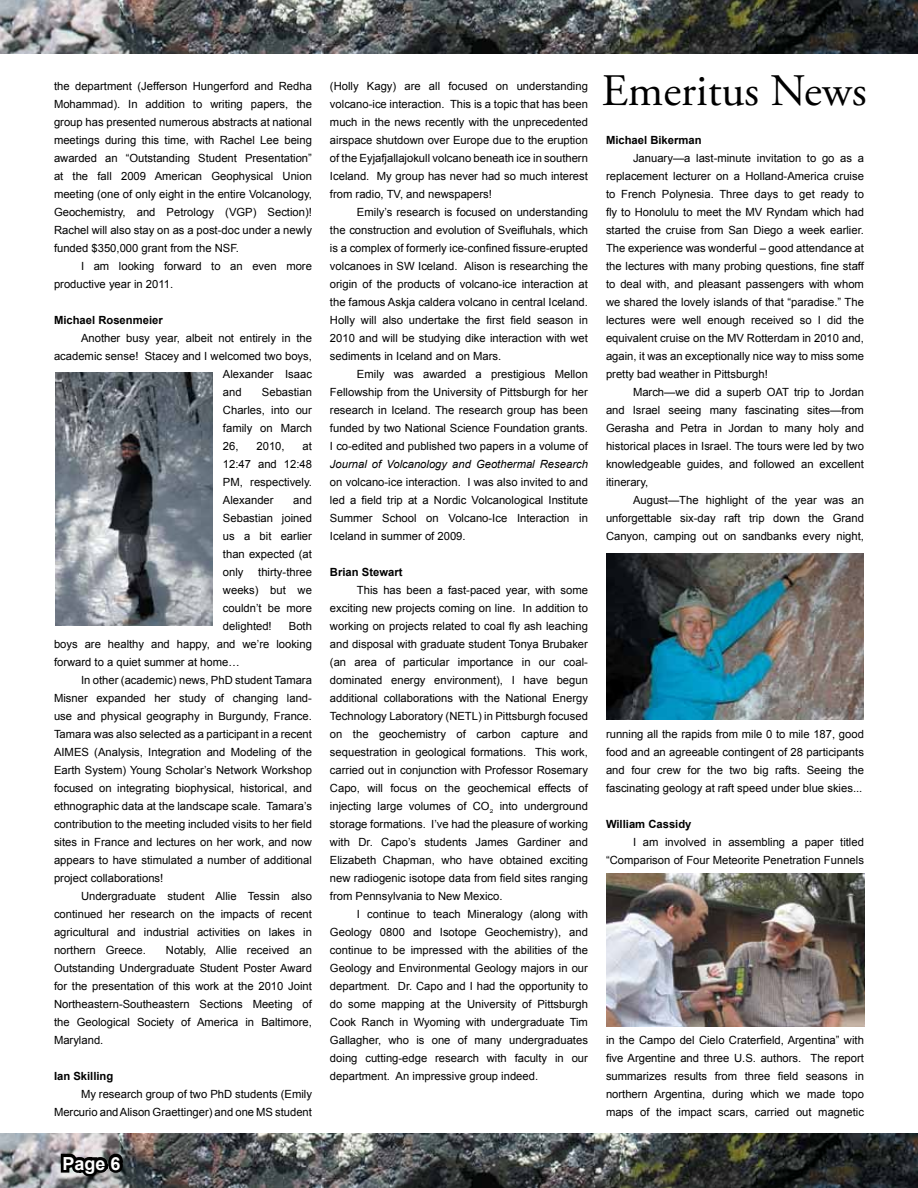
<style>
.page{position:relative;width:918px;height:1188px;background:#fff}
.page>*{position:absolute;margin:0;border:0;box-sizing:border-box;transform-origin:0 0}
.t1{font:45px "Adobe Garamond Pro";color:#000}
.t2{font:700 18px "Arial";color:#fff}
.t3{font:11.25px/18px "Arial";color:#000;text-align:justify}
.t4{font:700 11.25px "Arial";color:#000}
.t5{font:italic 11.25px "Arial";color:#000}
</style>
<div class="page">
<img style="left:0;top:0;width:918px;height:54px">
<img style="left:0;top:1134px;width:918px;height:54px">
<img style="left:606px;top:554px;width:258px;height:165px">
<img style="left:606px;top:873px;width:258px;height:153px">
<img style="left:56px;top:372px;width:157px;height:254px">
<svg style="left:58px;top:1133px;width:70px;height:49px;background:#737173"></svg>
<p class="t3" style="left:54px;top:77px;width:260px">the department (Jefferson Hungerford and Redha Mohammad). In addition to writing papers, the group has presented numerous abstracts at national meetings during this time, with Rachel Lee being awarded an “Outstanding Student Presentation” at the fall 2009 American Geophysical Union meeting (one of only eight in the entire Volcanology, Geochemistry, and Petrology (VGP) Section)!<br>Rachel will also stay on as a post-doc under a newly funded $350,000 grant from the NSF.</p>
<p class="t3" style="left:54px;top:257px;width:259px;text-indent:27px">I am looking forward to an even more productive year in 2011.</p>
<p class="t4" style="left:54px;top:314px;width:110px">Michael Rosenmeier</p>
<p class="t3" style="left:81px;top:329px;width:232px">Another busy year, albeit not entirely in the</p>
<p class="t3" style="left:54px;top:347px;width:259px">academic sense! Stacey and I welcomed two boys,</p>
<p class="t3" style="left:223px;top:365px;width:91px">Alexander Isaac</p>
<p class="t3" style="left:223px;top:383px;width:20px">and</p>
<p class="t3" style="left:223px;top:383px;width:91px;text-indent:39px">Sebastian Charles, into our family on March 26,</p>
<p class="t3" style="left:257px;top:437px;width:30px">2010,</p>
<p class="t3" style="left:223px;top:437px;width:91px;text-indent:80px">at 12:47 and 12:48<br>PM, respectively.<br>Alexander</p>
<p class="t3" style="left:223px;top:491px;width:91px;text-indent:70px">and Sebastian joined us a bit earlier than expected (at only</p>
<p class="t3" style="left:223px;top:563px;width:91px;text-indent:35px">thirty-three weeks) but we couldn’t be more delighted!</p>
<p class="t3" style="left:54px;top:617px;width:259px;text-indent:235px">Both boys are healthy and happy, and we’re looking forward to a quiet summer at home…</p>
<p class="t3" style="left:54px;top:671px;width:260px;text-indent:27px">In other (academic) news, PhD student Tamara Misner expanded her study of changing land&shy;use and physical geography in Burgundy, France.<br>Tamara was also selected as a participant in a recent AIMES (Analysis, Integration and Modeling of the Earth System) Young Scholar’s Network Workshop focused on integrating biophysical, historical, and ethnographic data at the landscape scale. Tamara’s contribution to the meeting included visits to her field sites in France and lectures on her work, and now appears to have stimulated a number of additional project collaborations!</p>
<p class="t3" style="left:54px;top:887px;width:259px;text-indent:27px">Undergraduate student Allie Tessin also continued her research on the impacts of recent agricultural and industrial activities on lakes in northern Greece.</p>
<p class="t3" style="left:54px;top:941px;width:260px;text-indent:112px">Notably, Allie received an Outstanding Undergraduate Student Poster Award for the presentation of this work at the 2010 Joint Northeastern-Southeastern Sections Meeting of the Geological Society of America in Baltimore, Maryland.</p>
<p class="t4" style="left:54px;top:1070px;width:61px">Ian Skilling</p>
<p class="t3" style="left:54px;top:1085px;width:259px;text-align:right">My research group of two PhD students (Emily<br>Mercurio and Alison Graettinger) and one MS student</p>
<h2 class="t2" style="left:62px;top:1153px;width:60px">Page 6</h2>
<p class="t3" style="left:330px;top:77px;width:259px">(Holly Kagy) are all focused on understanding volcano-ice interaction. This is a topic that has been much in the news recently with the unprecedented airspace shutdown over Europe due to the eruption of the Eyjafjallajokull volcano beneath ice in southern Iceland. My group has never had so much interest from radio, TV, and newspapers!</p>
<p class="t3" style="left:330px;top:203px;width:260px;text-indent:27px">Emily’s research is focused on understanding the construction and evolution of Sveifluhals, which is a complex of formerly ice-confined fissure-erupted volcanoes in SW Iceland. Alison is researching the origin of the products of volcano-ice interaction at the famous Askja caldera volcano in central Iceland.<br>Holly will also undertake the first field season in 2010 and will be studying dike interaction with wet sediments in Iceland and on Mars.</p>
<p class="t3" style="left:330px;top:365px;width:259px;text-indent:27px">Emily was awarded a prestigious Mellon Fellowship from the University of Pittsburgh for her research in Iceland. The research group has been funded by two National Science Foundation grants.<br>I co-edited and published two papers in a volume of</p>
<p class="t5" style="left:330px;top:458px;width:259px">Journal of Volcanology and Geothermal Research</p>
<p class="t3" style="left:330px;top:473px;width:260px">on volcano-ice interaction. I was also invited to and led a field trip at a Nordic Volcanological Institute Summer School on Volcano-Ice Interaction in Iceland in summer of 2009.</p>
<p class="t4" style="left:330px;top:566px;width:74px">Brian Stewart</p>
<p class="t3" style="left:330px;top:581px;width:259px;text-indent:27px">This has been a fast-paced year, with some exciting new projects coming on line. In addition to working on projects related to coal fly ash leaching and disposal with graduate student Tonya Brubaker (an area of particular importance in our coal&shy;dominated energy environment), I have begun additional collaborations with the National Energy Technology Laboratory (NETL) in Pittsburgh focused on the geochemistry of carbon capture and sequestration in geological formations. This work, carried out in conjunction with Professor Rosemary Capo, will focus on the geochemical effects of injecting large volumes of CO<sub>2</sub> into underground storage formations. I’ve had the pleasure of working with Dr. Capo’s students James Gardiner and Elizabeth Chapman, who have obtained exciting new radiogenic isotope data from field sites ranging from Pennsylvania to New Mexico.</p>
<p class="t3" style="left:330px;top:905px;width:260px;text-indent:27px">I continue to teach Mineralogy (along with Geology 0800 and Isotope Geochemistry), and continue to be impressed with the abilities of the Geology and Environmental Geology majors in our department. Dr. Capo and I had the opportunity to do some mapping at the University of Pittsburgh Cook Ranch in Wyoming with undergraduate Tim Gallagher, who is one of many undergraduates doing cutting-edge research with faculty in our department. An impressive group indeed.</p>
<h1 class="t1" style="left:602px;top:63px;width:266px">Emeritus News</h1>
<p class="t4" style="left:606px;top:134px;width:97px">Michael Bikerman</p>
<p class="t3" style="left:606px;top:149px;width:260px;text-indent:27px">January—a last-minute invitation to go as a replacement lecturer on a Holland-America cruise to French Polynesia. Three days to get ready to fly to Honolulu to meet the MV Ryndam which had started the cruise from San Diego a week earlier.<br>The experience was wonderful – good attendance at the lectures with many probing questions, fine staff to deal with, and pleasant passengers with whom we shared the lovely islands of that “paradise.” The lectures were well enough received so I did the equivalent cruise on the MV Rotterdam in 2010 and, again, it was an exceptionally nice way to miss some pretty bad weather in Pittsburgh!</p>
<p class="t3" style="left:606px;top:383px;width:259px;text-indent:27px">March—we did a superb OAT trip to Jordan and Israel seeing many fascinating sites—from Gerasha and Petra in Jordan to many holy and historical places in Israel. The tours were led by two knowledgeable guides, and followed an excellent itinerary,</p>
<p class="t3" style="left:606px;top:491px;width:259px;text-indent:27px">August—The highlight of the year was an unforgettable six-day raft trip down the Grand Canyon, camping out on sandbanks every night,</p>
<p class="t3" style="left:606px;top:725px;width:259px">running all the rapids from mile 0 to mile 187, good food and an agreeable contingent of 28 participants and four crew for the two big rafts. Seeing the fascinating geology at raft speed under blue skies...</p>
<p class="t4" style="left:606px;top:818px;width:87px">William Cassidy</p>
<p class="t3" style="left:606px;top:833px;width:259px;text-align:right">I am involved in assembling a paper titled “Comparison of Four Meteorite Penetration Funnels</p>
<p class="t3" style="left:606px;top:1031px;width:260px">in the Campo del Cielo Craterfield, Argentina” with five Argentine and three U.S. authors. The report summarizes results from three field seasons in northern Argentina, during which we made topo maps of the impact scars, carried out magnetic</p>
</div>
